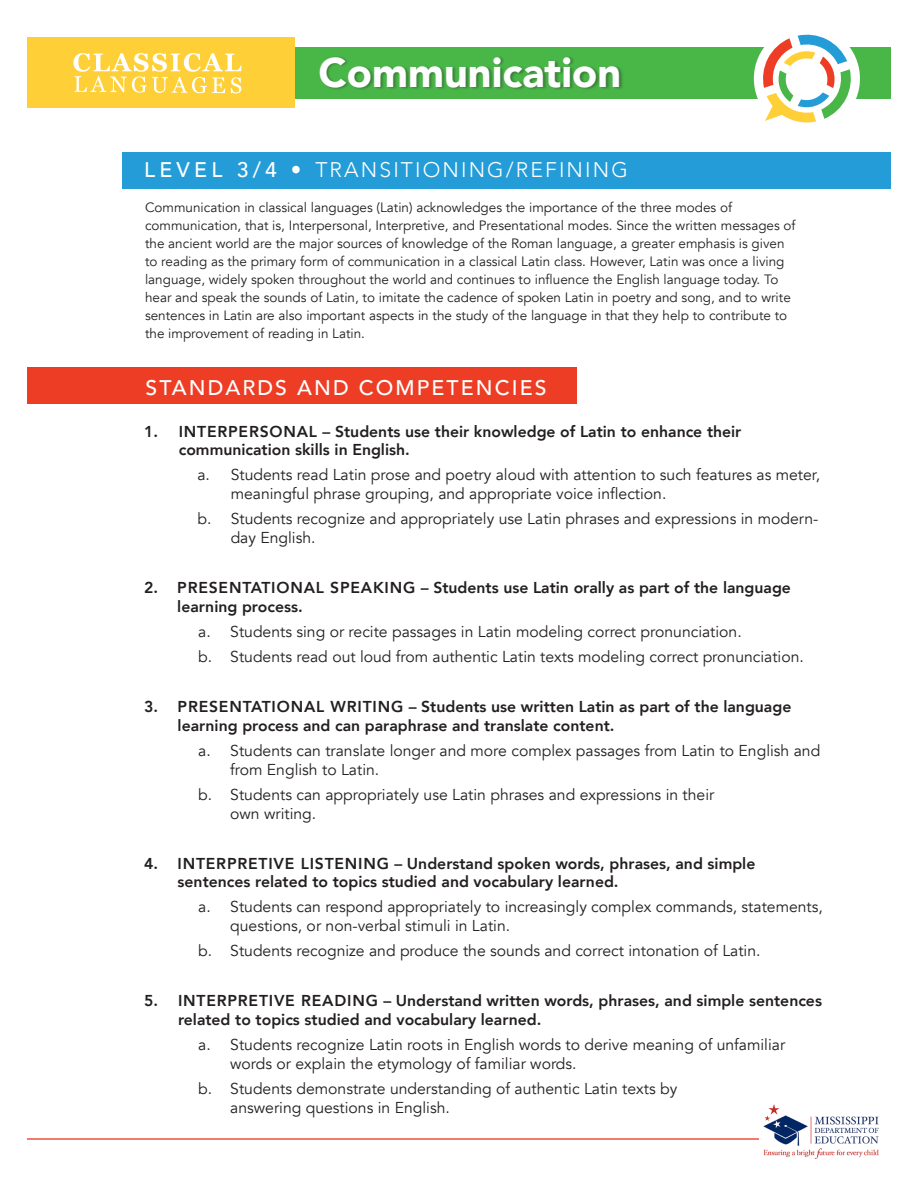
<style>
.page{position:relative;width:918px;height:1188px;background:#fff}
.page>*{position:absolute;margin:0;border:0;box-sizing:border-box;transform-origin:0 0}
.t1{font:900 41.4px "Avenir";color:#fff}
.t2{font:300 21.15px "Avenir";letter-spacing:.1em;color:#fff}
.t3{font:500 21.15px "Avenir";letter-spacing:.1em;color:#fff}
.t4{font:15.75px/18.9px "Avenir";color:#231f20}
.t5{font:800 15.75px/18.9px "Avenir";color:#231f20}
.t6{font:13.5px/18px "Avenir";color:#231f20}
.s1{font-weight:500}
</style>
<div class="page">
<div style="left:122px;top:152px;width:769px;height:36px;background:#239cd8"></div>
<div style="left:291px;top:47px;width:600px;height:52px;background:#49b748"></div>
<div style="left:27px;top:37px;width:268px;height:71px;background:#ffcf37"></div>
<svg style="left:73px;top:53px;width:169px;height:41px"></svg>
<div style="left:27px;top:367px;width:549px;height:37px;background:#ed3e25"></div>
<div style="left:754px;top:26px;width:106px;height:106px;background:#fff;border-radius:50%"></div>
<svg style="left:762px;top:34px;width:90px;height:89px"></svg>
<div style="left:319px;top:56px;width:305px;height:35px;background:#231f20;opacity:.37"></div>
<hr style="left:27px;top:1138px;width:732px;height:2px;background:#ed3e25">
<img style="left:763px;top:1104px;width:116px;height:55px">
<p class="t1" style="left:319px;top:37px;width:304px">Communication</p>
<p class="t2" style="left:144px;top:157px;width:485px"><span class="s1">LEVEL 3/4</span> • TRANSITIONING/REFINING</p>
<p class="t6" style="left:145px;top:199px;width:652px">Communication in classical languages (Latin) acknowledges the importance of the three modes of communication, that is, Interpersonal, Interpretive, and Presentational modes. Since the written messages of the ancient world are the major sources of knowledge of the Roman language, a greater emphasis is given to reading as the primary form of communication in a classical Latin class. However, Latin was once a living language, widely spoken throughout the world and continues to influence the English language today. To hear and speak the sounds of Latin, to imitate the cadence of spoken Latin in poetry and song, and to write sentences in Latin are also important aspects in the study of the language in that they help to contribute to the improvement of reading in Latin.</p>
<p class="t3" style="left:146px;top:369px;width:403px">STANDARDS AND COMPETENCIES</p>
<p class="t5" style="left:179px;top:422px;width:564px;text-indent:-34px">1. INTERPERSONAL – Students use their knowledge of Latin to enhance their communication skills in English.</p>
<p class="t4" style="left:231px;top:466px;width:591px;text-indent:-33px">a. Students read Latin prose and poetry aloud with attention to such features as meter, meaningful phrase grouping, and appropriate voice inflection.</p>
<p class="t4" style="left:231px;top:510px;width:589px;text-indent:-33px">b. Students recognize and appropriately use Latin phrases and expressions in modern&shy;day English.</p>
<p class="t5" style="left:177px;top:578px;width:615px;text-indent:-33px">2. PRESENTATIONAL SPEAKING – Students use Latin orally as part of the language learning process.</p>
<p class="t4" style="left:198px;top:622px;width:545px">a. Students sing or recite passages in Latin modeling correct pronunciation.</p>
<p class="t4" style="left:198px;top:647px;width:607px">b. Students read out loud from authentic Latin texts modeling correct pronunciation.</p>
<p class="t5" style="left:178px;top:697px;width:615px;text-indent:-33px">3. PRESENTATIONAL WRITING – Students use written Latin as part of the language learning process and can paraphrase and translate content.</p>
<p class="t4" style="left:230px;top:741px;width:592px;text-indent:-32px">a. Students can translate longer and more complex passages from Latin to English and from English to Latin.</p>
<p class="t4" style="left:230px;top:785px;width:486px;text-indent:-32px">b. Students can appropriately use Latin phrases and expressions in their own writing.</p>
<p class="t5" style="left:178px;top:854px;width:579px;text-indent:-33px">4. INTERPRETIVE LISTENING – Understand spoken words, phrases, and simple sentences related to topics studied and vocabulary learned.</p>
<p class="t4" style="left:230px;top:898px;width:594px;text-indent:-32px">a. Students can respond appropriately to increasingly complex commands, statements, questions, or non-verbal stimuli in Latin.</p>
<p class="t4" style="left:198px;top:942px;width:564px">b. Students recognize and produce the sounds and correct intonation of Latin.</p>
<p class="t5" style="left:178px;top:991px;width:645px;text-indent:-34px">5. INTERPRETIVE READING – Understand written words, phrases, and simple sentences related to topics studied and vocabulary learned.</p>
<p class="t4" style="left:230px;top:1036px;width:556px;text-indent:-32px">a. Students recognize Latin roots in English words to derive meaning of unfamiliar words or explain the etymology of familiar words.</p>
<p class="t4" style="left:230px;top:1079px;width:449px;text-indent:-32px">b. Students demonstrate understanding of authentic Latin texts by answering questions in English.</p>
</div>
